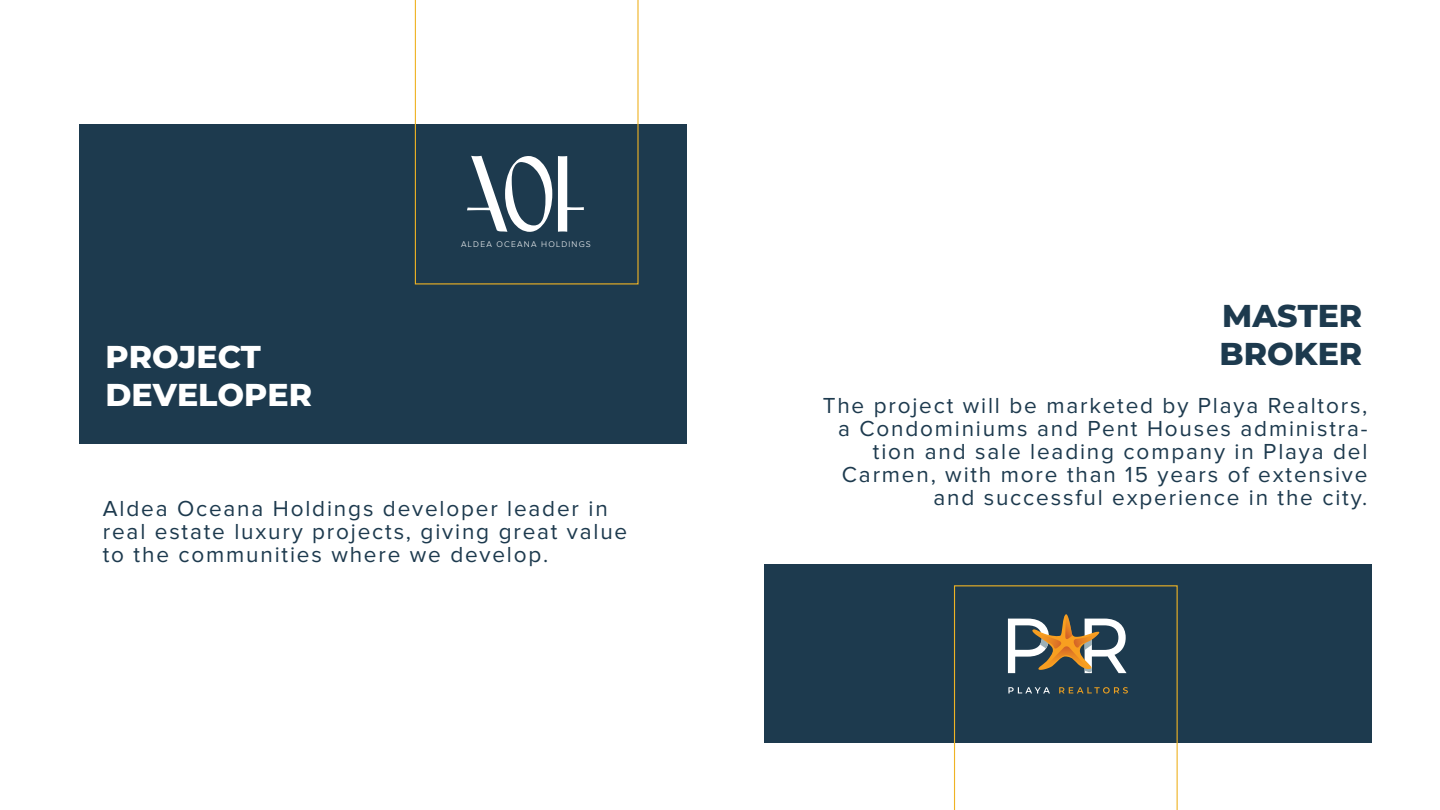
<style>
.page{position:relative;width:1440px;height:810px;background:#fff}
.page>*{position:absolute;margin:0;border:0;box-sizing:border-box;transform-origin:0 0}
.t1{font:800 31.58px/37.9px "Montserrat";color:#fff}
.t2{font:800 31.58px/37.9px "Montserrat";color:#1d3a4e}
.t3{font:22.58px/22.9px "Proxima Nova";letter-spacing:.08em;color:#1d3a4e}
.t4{font:300 8.55px "Proxima Nova";letter-spacing:.14em;color:#fff}
</style>
<div class="page">
<div style="left:79px;top:125px;width:608px;height:319px;background:#1d3a4e"></div>
<div style="left:764px;top:565px;width:608px;height:178px;background:#1d3a4e"></div>
<svg style="left:415px;top:0;width:224px;height:284px"></svg>
<svg style="left:954px;top:585px;width:224px;height:225px"></svg>
<svg style="left:467px;top:156px;width:85px;height:76px"></svg>
<svg style="left:558px;top:156px;width:26px;height:76px"></svg>
<svg style="left:1008px;top:687px;width:42px;height:6px"></svg>
<svg style="left:1059px;top:687px;width:69px;height:7px"></svg>
<svg style="left:1008px;top:614px;width:119px;height:59px"></svg>
<h1 class="t1" style="left:106px;top:336px;width:208px">PROJECT<br>DEVELOPER</h1>
<p class="t4" style="left:461px;top:241px;width:131px">ALDEA OCEANA HOLDINGS</p>
<p class="t3" style="left:103px;top:498px;width:526px">Aldea Oceana Holdings developer leader in real estate luxury projects, giving great value to the communities where we develop.</p>
<h1 class="t2" style="left:1220px;top:295px;width:144px">MASTER<br>BROKER</h1>
<p class="t3" style="left:823px;top:395px;width:546px;text-align:right">The project will be marketed by Playa Realtors, a Condominiums and Pent Houses administra&shy;tion and sale leading company in Playa del Carmen, with more than 15 years of extensive and successful experience in the city.</p>
</div>
